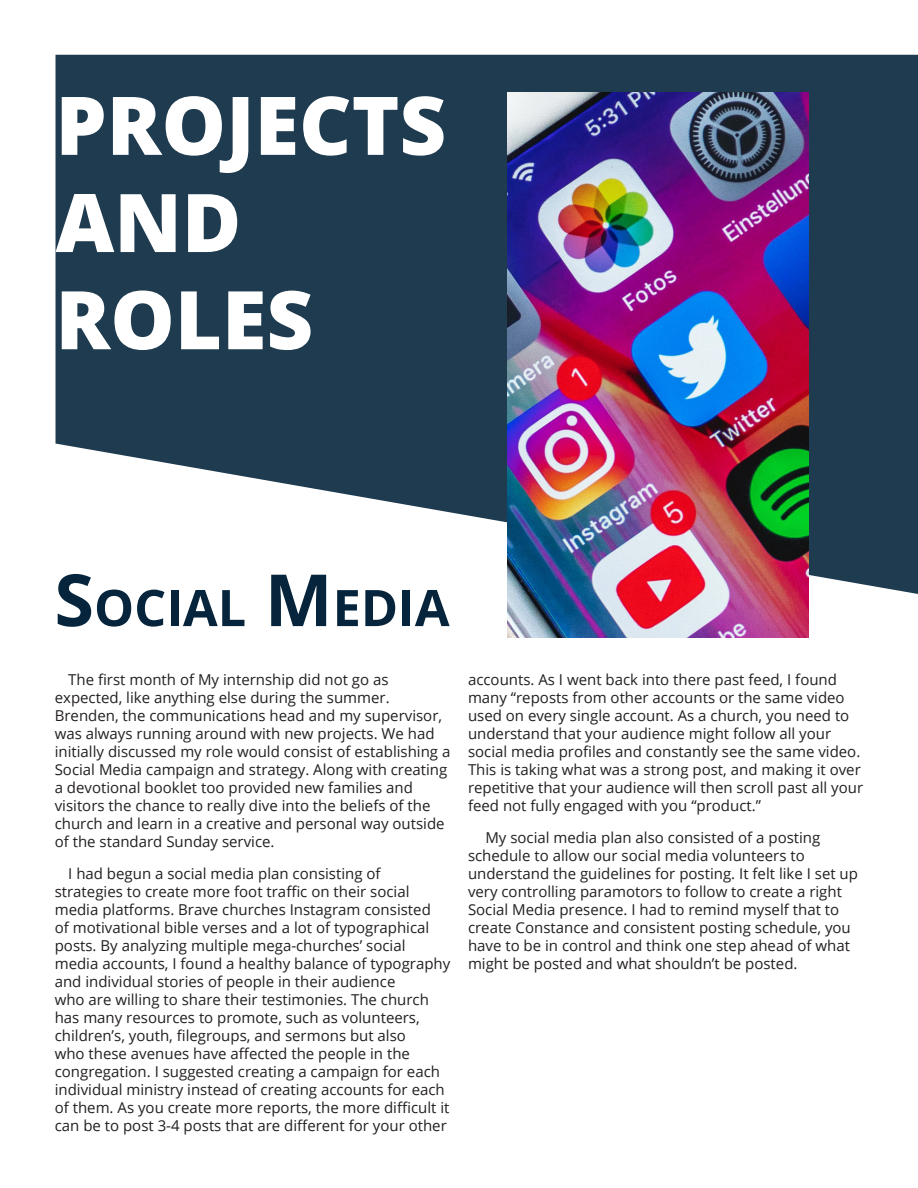
<style>
.page{position:relative;width:918px;height:1188px;background:#fff}
.page>*{position:absolute;margin:0;border:0;box-sizing:border-box;transform-origin:0 0}
.t1{font:800 81px/97.2px "Open Sans";color:#fff}
.t2{font:700 50.4px "Open Sans";color:#06253c}
.Paragraph_Style_1{font:15px/18px "Open Sans";color:#231f20}
.s1{font-size:72px}
</style>
<div class="page">
<svg style="left:56px;top:55px;width:862px;height:539px;fill:#1f3b4f"></svg>
<img style="left:508px;top:93px;width:301px;height:544px">
<p class="t1" style="left:56px;top:73px;width:392px">PROJECTS<br>AND<br>ROLES</p>
<p class="t2" style="left:54px;top:572px;width:397px"><span class="s1">S</span>OCIAL <span class="s1">M</span>EDIA</p>
<p class="Paragraph_Style_1" style="left:55px;top:671px;width:397px;text-indent:14px">The first month of My internship did not go as expected, like anything else during the summer.<br>Brenden, the communications head and my supervisor, was always running around with new projects. We had initially discussed my role would consist of establishing a Social Media campaign and strategy. Along with creating a devotional booklet too provided new families and visitors the chance to really dive into the beliefs of the church and learn in a creative and personal way outside of the standard Sunday service.</p>
<p class="Paragraph_Style_1" style="left:55px;top:864px;width:397px;text-indent:14px">I had begun a social media plan consisting of strategies to create more foot traffic on their social media platforms. Brave churches Instagram consisted<br>of motivational bible verses and a lot of typographical posts. By analyzing multiple mega-churches’ social media accounts, I found a healthy balance of typography and individual stories of people in their audience<br>who are willing to share their testimonies. The church has many resources to promote, such as volunteers, children’s, youth, filegroups, and sermons but also<br>who these avenues have affected the people in the congregation. I suggested creating a campaign for each individual ministry instead of creating accounts for each of them. As you create more reports, the more difficult it can be to post 3-4 posts that are different for your other</p>
<p class="Paragraph_Style_1" style="left:468px;top:671px;width:397px">accounts. As I went back into there past feed, I found many “reposts from other accounts or the same video used on every single account. As a church, you need to understand that your audience might follow all your social media profiles and constantly see the same video.<br>This is taking what was a strong post, and making it over repetitive that your audience will then scroll past all your feed not fully engaged with you “product.”</p>
<p class="Paragraph_Style_1" style="left:468px;top:828px;width:392px;text-indent:17px">My social media plan also consisted of a posting schedule to allow our social media volunteers to understand the guidelines for posting. It felt like I set up very controlling paramotors to follow to create a right Social Media presence. I had to remind myself that to create Constance and consistent posting schedule, you have to be in control and think one step ahead of what might be posted and what shouldn’t be posted.</p>
</div>
